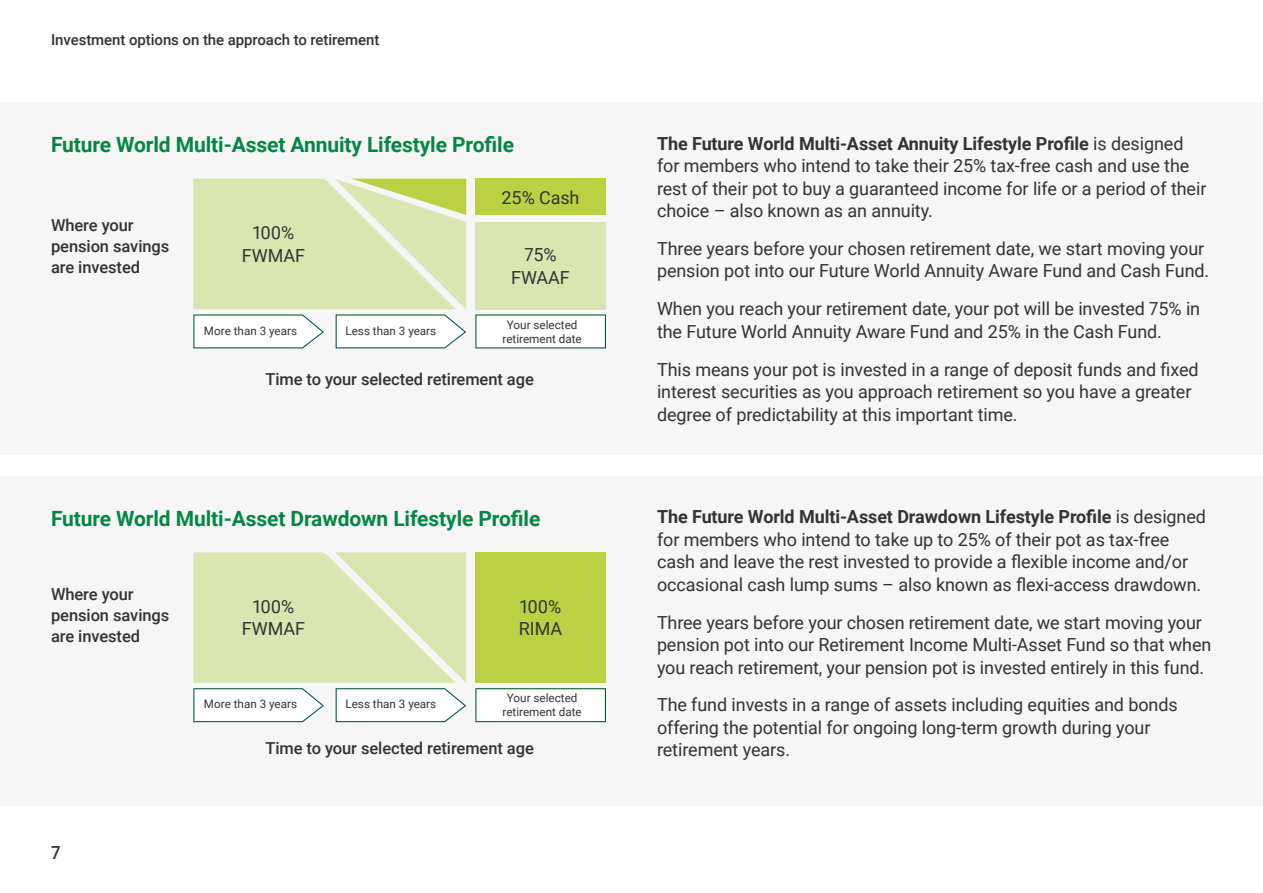
<style>
.page{position:relative;width:1263px;height:893px;background:#fff}
.page>*{position:absolute;margin:0;border:0;box-sizing:border-box;transform-origin:0 0}
.H2_Roboto_14_Bd{font:700 21px "Roboto";letter-spacing:-.005em;color:#028844}
.Body_12_Rg{font:18px/22.5px "Roboto";letter-spacing:-.005em;color:#333}
.t1{font:500 18px "Roboto";color:#333}
.Body_12_Rg-2{font:500 16.5px/21px "Roboto";letter-spacing:-.005em;color:#333}
.t2{font:500 15px "Roboto";letter-spacing:-.005em;color:#333}
.t3{font:11.7px/14px "Roboto";color:#333;text-align:center}
.s1{font-weight:700}
</style>
<div class="page">
<div style="left:0;top:102px;width:1263px;height:353px;background:#f6f6f6"></div>
<svg style="left:475px;top:314px;width:131px;height:34px"></svg>
<div style="left:475px;top:179px;width:131px;height:36px;background:#bbd143"></div>
<div style="left:475px;top:222px;width:131px;height:88px;background:#d9e6b1"></div>
<svg style="left:193px;top:179px;width:273px;height:169px"></svg>
<div style="left:0;top:476px;width:1263px;height:330px;background:#f6f6f6"></div>
<div style="left:475px;top:552px;width:131px;height:131px;background:#bbd143"></div>
<svg style="left:475px;top:688px;width:131px;height:34px"></svg>
<svg style="left:193px;top:552px;width:273px;height:170px"></svg>
<p class="t2" style="left:51px;top:29px;width:330px">Investment options on the approach to retirement</p>
<h2 class="H2_Roboto_14_Bd" style="left:51px;top:130px;width:464px">Future World Multi-Asset Annuity Lifestyle Profile</h2>
<p class="Body_12_Rg-2" style="left:51px;top:214px;width:120px">Where your pension savings are invested</p>
<p class="Body_12_Rg" style="left:242px;top:221px;width:65px;text-align:center">100%<br>FWMAF</p>
<p class="Body_12_Rg" style="left:502px;top:185px;width:79px">25% Cash</p>
<p class="Body_12_Rg" style="left:511px;top:243px;width:60px;text-align:center">75%<br>FWAAF</p>
<p class="t3" style="left:204px;top:323px;width:95px">More than 3 years</p>
<p class="t3" style="left:345px;top:323px;width:92px">Less than 3 years</p>
<p class="t3" style="left:503px;top:317px;width:81px">Your selected retirement date</p>
<p class="Body_12_Rg-2" style="left:265px;top:368px;width:270px">Time to your selected retirement age</p>
<h2 class="H2_Roboto_14_Bd" style="left:51px;top:503px;width:491px">Future World Multi-Asset Drawdown Lifestyle Profile</h2>
<p class="Body_12_Rg-2" style="left:51px;top:583px;width:120px">Where your pension savings are invested</p>
<p class="t1" style="left:51px;top:840px;width:11px">7</p>
<p class="Body_12_Rg" style="left:242px;top:595px;width:65px;text-align:center">100%<br>FWMAF</p>
<p class="Body_12_Rg" style="left:519px;top:595px;width:45px">100%<br>RIMA</p>
<p class="t3" style="left:204px;top:697px;width:95px">More than 3 years</p>
<p class="t3" style="left:345px;top:697px;width:92px">Less than 3 years</p>
<p class="t3" style="left:503px;top:691px;width:81px">Your selected retirement date</p>
<p class="Body_12_Rg-2" style="left:265px;top:737px;width:270px">Time to your selected retirement age</p>
<p class="Body_12_Rg" style="left:657px;top:131px;width:551px"><span class="s1">The Future World Multi-Asset Annuity Lifestyle Profile</span> is designed for members who intend to take their 25% tax-free cash and use the rest of their pot to buy a guaranteed income for life or a period of their choice – also known as an annuity.</p>
<p class="Body_12_Rg" style="left:657px;top:237px;width:554px">Three years before your chosen retirement date, we start moving your pension pot into our Future World Annuity Aware Fund and Cash Fund.</p>
<p class="Body_12_Rg" style="left:657px;top:297px;width:545px">When you reach your retirement date, your pot will be invested 75% in the Future World Annuity Aware Fund and 25% in the Cash Fund.</p>
<p class="Body_12_Rg" style="left:657px;top:357px;width:543px">This means your pot is invested in a range of deposit funds and fixed interest securities as you approach retirement so you have a greater degree of predictability at this important time.</p>
<p class="Body_12_Rg" style="left:657px;top:505px;width:551px"><span class="s1">The Future World Multi-Asset Drawdown Lifestyle Profile</span> is designed for members who intend to take up to 25% of their pot as tax-free cash and leave the rest invested to provide a flexible income and/or occasional cash lump sums – also known as flexi-access drawdown.</p>
<p class="Body_12_Rg" style="left:657px;top:610px;width:556px">Three years before your chosen retirement date, we start moving your pension pot into our Retirement Income Multi-Asset Fund so that when you reach retirement, your pension pot is invested entirely in this fund.</p>
<p class="Body_12_Rg" style="left:657px;top:693px;width:522px">The fund invests in a range of assets including equities and bonds offering the potential for ongoing long-term growth during your retirement years.</p>
</div>
